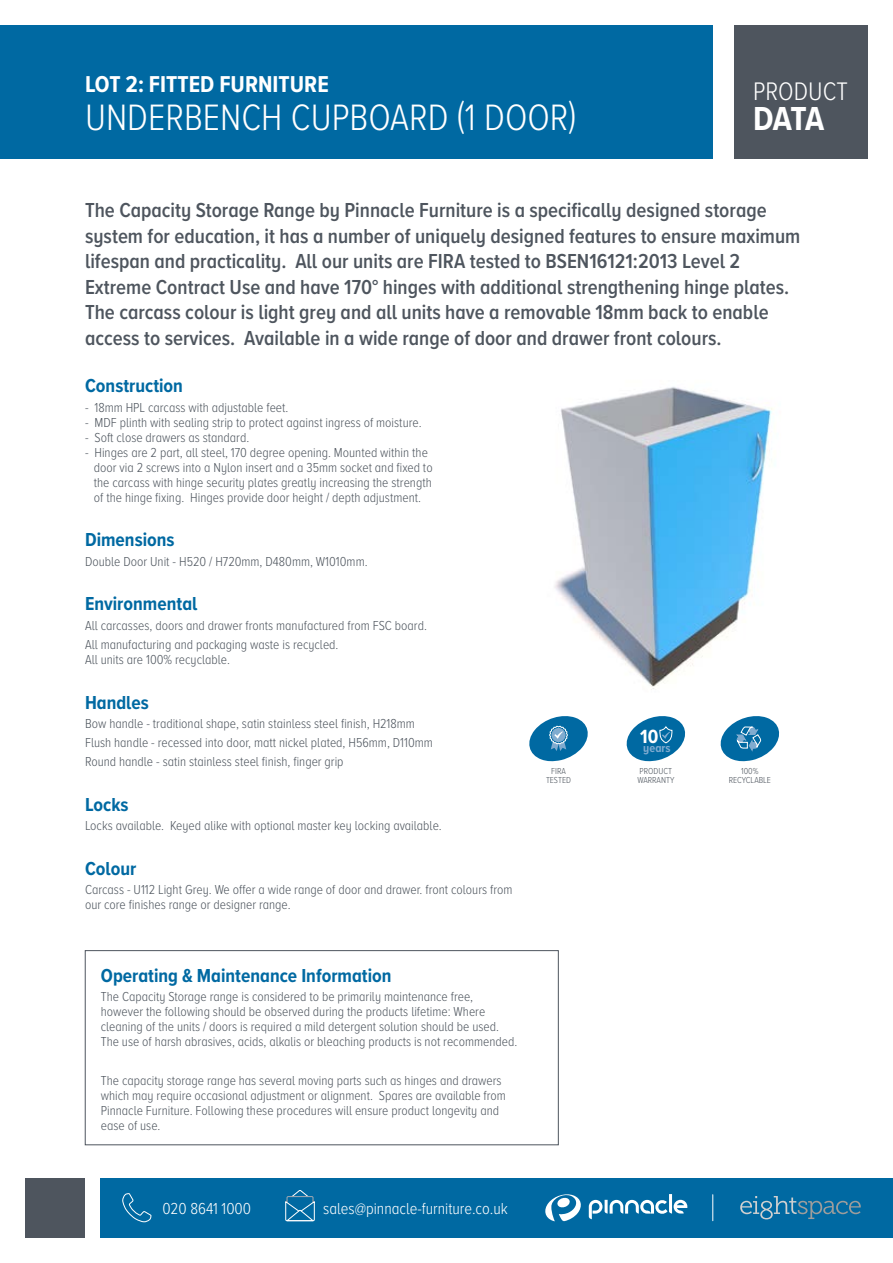
<style>
.page{position:relative;width:893px;height:1263px;background:#fff}
.page>*{position:absolute;margin:0;border:0;box-sizing:border-box;transform-origin:0 0}
.t1{font:300 38.1px "Proxima Nova A Cond";color:#fff}
.t2{font:700 34.5px "Proxima Nova A Cond";color:#fff}
.t3{font:300 26.25px "Proxima Nova A Cond";color:#fff}
.t4{font:700 23.85px "Proxima Nova A Cond";color:#fff}
.t5{font:600 21px/25.5px "Proxima Nova A Cond";color:#4e555e}
.t6{font:700 19.8px "Proxima Nova A Cond";color:#fff}
.t7{font:700 19.5px "Proxima Nova A Cond";color:#0069a2}
.t8{font:300 16.5px "Proxima Nova A Cond";color:#fff}
.t9{font:300 13.5px/15px "Proxima Nova A Cond";color:#4e555e}
.t10{font:700 12.3px "Proxima Nova A Cond";color:#80abd0}
.t11{font:300 9px/9px "Proxima Nova A Cond";color:#4e555e;text-align:center}
</style>
<div class="page">
<div style="left:733px;top:26px;width:134px;height:133px;background:#4e555e"></div>
<div style="left:26px;top:1178px;width:59px;height:59px;background:#4e555e"></div>
<div style="left:0;top:26px;width:712px;height:133px;background:#0069a2"></div>
<div style="left:101px;top:1178px;width:792px;height:59px;background:#0069a2"></div>
<svg style="left:122px;top:1193px;width:30px;height:29px"></svg>
<svg style="left:285px;top:1190px;width:30px;height:31px"></svg>
<svg style="left:545px;top:1194px;width:36px;height:27px"></svg>
<svg style="left:589px;top:1194px;width:98px;height:25px"></svg>
<svg style="left:740px;top:1196px;width:121px;height:23px"></svg>
<svg style="left:712px;top:1195px;width:1px;height:26px"></svg>
<svg style="left:720px;top:716px;width:60px;height:46px"></svg>
<div style="left:85px;top:950px;width:473px;height:195px;border:1px solid #4e555e"></div>
<img style="left:554px;top:386px;width:219px;height:304px">
<svg style="left:529px;top:716px;width:59px;height:46px"></svg>
<svg style="left:626px;top:716px;width:60px;height:46px"></svg>
<h3 class="t4" style="left:85px;top:66px;width:245px">LOT 2: FITTED FURNITURE</h3>
<h1 class="t1" style="left:85px;top:89px;width:493px">UNDERBENCH CUPBOARD (1 DOOR)</h1>
<h3 class="t3" style="left:753px;top:72px;width:96px">PRODUCT</h3>
<h2 class="t2" style="left:753px;top:93px;width:73px">DATA</h2>
<p class="t5" style="left:85px;top:197px;width:717px">The Capacity Storage Range by Pinnacle Furniture is a specifically designed storage system for education, it has a number of uniquely designed features to ensure maximum lifespan and practicality. All our units are FIRA tested to BSEN16121:2013 Level 2<br>Extreme Contract Use and have 170° hinges with additional strengthening hinge plates.<br>The carcass colour is light grey and all units have a removable 18mm back to enable access to services. Available in a wide range of door and drawer front colours.</p>
<h3 class="t7" style="left:85px;top:371px;width:99px">Construction</h3>
<p class="t9" style="left:85px;top:399px;width:205px">- 18mm HPL carcass with adjustable feet.</p>
<p class="t9" style="left:85px;top:414px;width:338px">- MDF plinth with sealing strip to protect against ingress of moisture.</p>
<p class="t9" style="left:85px;top:429px;width:166px">- Soft close drawers as standard.</p>
<p class="t9" style="left:94px;top:444px;width:340px;text-indent:-9px">- Hinges are 2 part, all steel, 170 degree opening. Mounted within the door via 2 screws into a Nylon insert and a 35mm socket and fixed to the carcass with hinge security plates greatly increasing the strength of the hinge fixing. Hinges provide door height / depth adjustment.</p>
<h3 class="t7" style="left:85px;top:525px;width:91px">Dimensions</h3>
<p class="t9" style="left:85px;top:553px;width:284px">Double Door Unit - H520 / H720mm, D480mm, W1010mm.</p>
<h3 class="t7" style="left:85px;top:589px;width:114px">Environmental</h3>
<p class="t9" style="left:85px;top:615px;width:343px;line-height:19.2px">All carcasses, doors and drawer fronts manufactured from FSC board.<br>All manufacturing and packaging waste is recycled.</p>
<p class="t9" style="left:85px;top:651px;width:146px">All units are 100% recyclable.</p>
<h3 class="t7" style="left:85px;top:688px;width:65px">Handles</h3>
<p class="t9" style="left:85px;top:713px;width:349px;line-height:19.2px">Bow handle - traditional shape, satin stainless steel finish, H218mm<br>Flush handle - recessed into door, matt nickel plated, H56mm, D110mm<br>Round handle - satin stainless steel finish, finger grip</p>
<h3 class="t7" style="left:85px;top:790px;width:45px">Locks</h3>
<p class="t9" style="left:85px;top:818px;width:358px">Locks available. Keyed alike with optional master key locking available.</p>
<h3 class="t7" style="left:85px;top:854px;width:53px">Colour</h3>
<p class="t9" style="left:85px;top:882px;width:429px">Carcass - U112 Light Grey. We offer a wide range of door and drawer. front colours from our core finishes range or designer range.</p>
<h3 class="t6" style="left:640px;top:722px;width:20px">10</h3>
<p class="t10" style="left:643px;top:739px;width:29px">years</p>
<p class="t11" style="left:637px;top:766px;width:38px;text-align:left">PRODUCT<br>WARRANTY</p>
<p class="t11" style="left:729px;top:766px;width:44px">100%<br>RECYCLABLE</p>
<p class="t11" style="left:546px;top:766px;width:27px">FIRA<br>TESTED</p>
<h3 class="t7" style="left:101px;top:961px;width:292px">Operating &amp; Maintenance Information</h3>
<p class="t9" style="left:101px;top:988px;width:418px">The Capacity Storage range is considered to be primarily maintenance free, however the following should be observed during the products lifetime: Where cleaning of the units / doors is required a mild detergent solution should be used.<br>The use of harsh abrasives, acids, alkalis or bleaching products is not recommended.</p>
<p class="t9" style="left:101px;top:1072px;width:407px">The capacity storage range has several moving parts such as hinges and drawers which may require occasional adjustment or alignment. Spares are available from Pinnacle Furniture. Following these procedures will ensure product longevity and ease of use.</p>
<p class="t8" style="left:162px;top:1196px;width:90px">020 8641 1000</p>
<p class="t8" style="left:323px;top:1196px;width:186px">sales@pinnacle-furniture.co.uk</p>
</div>
